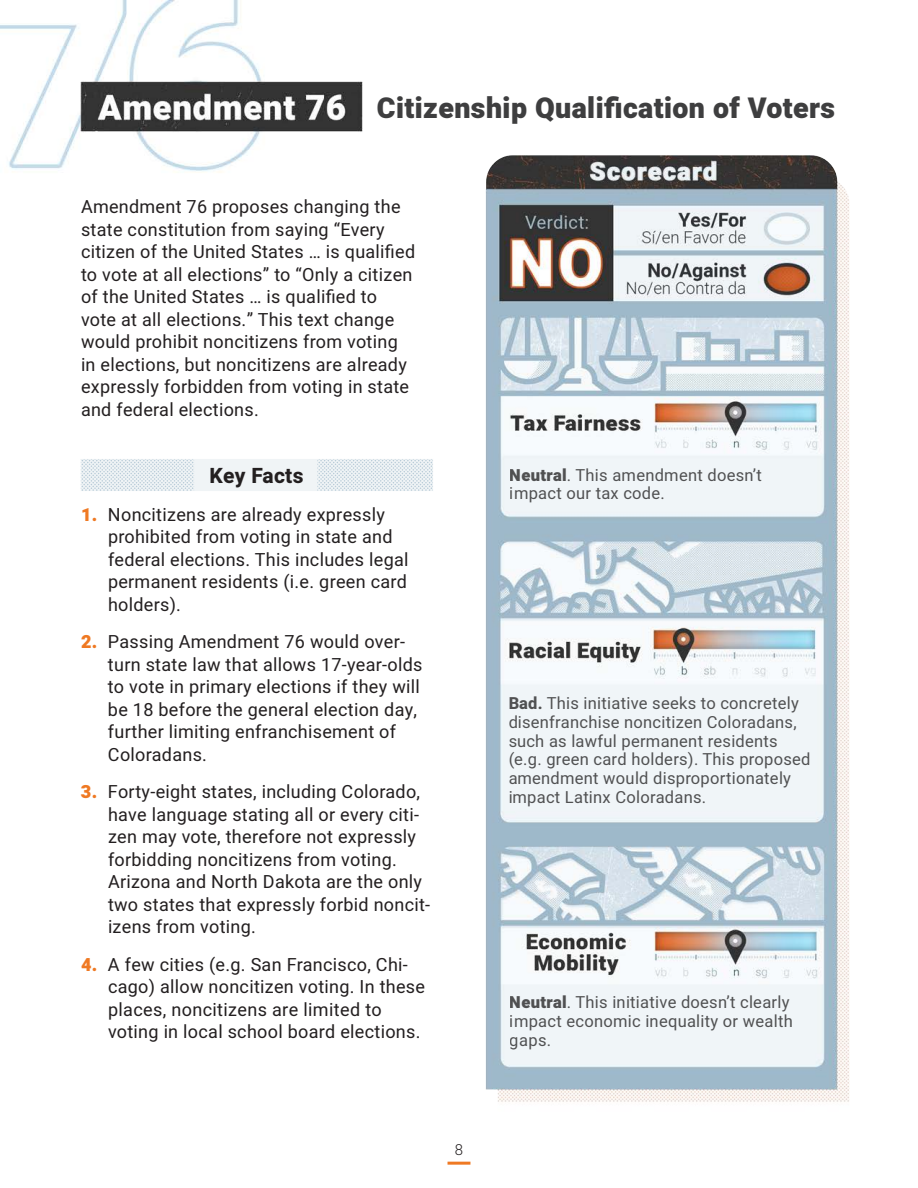
<style>
.page{position:relative;width:918px;height:1188px;background:#fff}
.page>*{position:absolute;margin:0;border:0;box-sizing:border-box;transform-origin:0 0}
.t1{font:900 28.5px "Heebo";letter-spacing:.015em;color:#3e3e3f}
.t2{font:800 21px "Heebo";letter-spacing:.015em;color:#231f20}
.t3{font:18px/22.5px "Heebo";letter-spacing:.015em;color:#231f20}
.t4{font:16.5px/18.8px "Heebo";letter-spacing:.015em;color:#3e3e3f}
.t5{font:300 15px "Heebo";color:#231f20}
.s1{font-weight:900;color:#ef7923}
.s2{font-weight:900}
.s3{font-weight:800}
</style>
<div class="page">
<hr style="left:448px;top:1162px;width:22px;height:3px;background:#ef7923">
<img style="left:0;top:0;width:363px;height:173px">
<img style="left:485px;top:155px;width:365px;height:947px">
<img style="left:80px;top:459px;width:353px;height:32px">
<p class="t1" style="left:377px;top:88px;width:460px">Citizenship Qualification of Voters</p>
<p class="t3" style="left:81px;top:195px;width:336px">Amendment 76 proposes changing the state constitution from saying “Every citizen of the United States … is qualified to vote at all elections” to “Only a citizen of the United States … is qualified to vote at all elections.” This text change would prohibit noncitizens from voting in elections, but noncitizens are already expressly forbidden from voting in state and federal elections.</p>
<p class="t2" style="left:209px;top:461px;width:96px">Key Facts</p>
<p class="t3" style="left:108px;top:503px;width:302px;text-indent:-27px"><span class="s1">1.</span> Noncitizens are already expressly prohibited from voting in state and federal elections. This includes legal permanent residents (i.e. green card holders).</p>
<p class="t3" style="left:108px;top:630px;width:316px;text-indent:-27px"><span class="s1">2.</span> Passing Amendment 76 would over&shy;turn state law that allows 17-year-olds to vote in primary elections if they will be 18 before the general election day, further limiting enfranchisement of Coloradans.</p>
<p class="t3" style="left:108px;top:780px;width:324px;text-indent:-27px"><span class="s1">3.</span> Forty-eight states, including Colorado, have language stating all or every citi&shy;zen may vote, therefore not expressly forbidding noncitizens from voting.<br>Arizona and North Dakota are the only two states that expressly forbid noncit&shy;izens from voting.</p>
<p class="t3" style="left:108px;top:953px;width:319px;text-indent:-27px"><span class="s1">4.</span> A few cities (e.g. San Francisco, Chi&shy;cago) allow noncitizen voting. In these places, noncitizens are limited to voting in local school board elections.</p>
<p class="t5" style="left:455px;top:1139px;width:10px">8</p>
<p class="t4" style="left:510px;top:465px;width:254px"><span class="s2">Neutral</span>. This amendment doesn’t impact our tax code.</p>
<p class="t4" style="left:508px;top:694px;width:304px"><span class="s3">Bad.</span> This initiative seeks to concretely disenfranchise noncitizen Coloradans, such as lawful permanent residents (e.g. green card holders). This proposed amendment would disproportionately impact Latinx Coloradans.</p>
<p class="t4" style="left:510px;top:993px;width:285px"><span class="s2">Neutral</span>. This initiative doesn’t clearly impact economic inequality or wealth gaps.</p>
</div>
